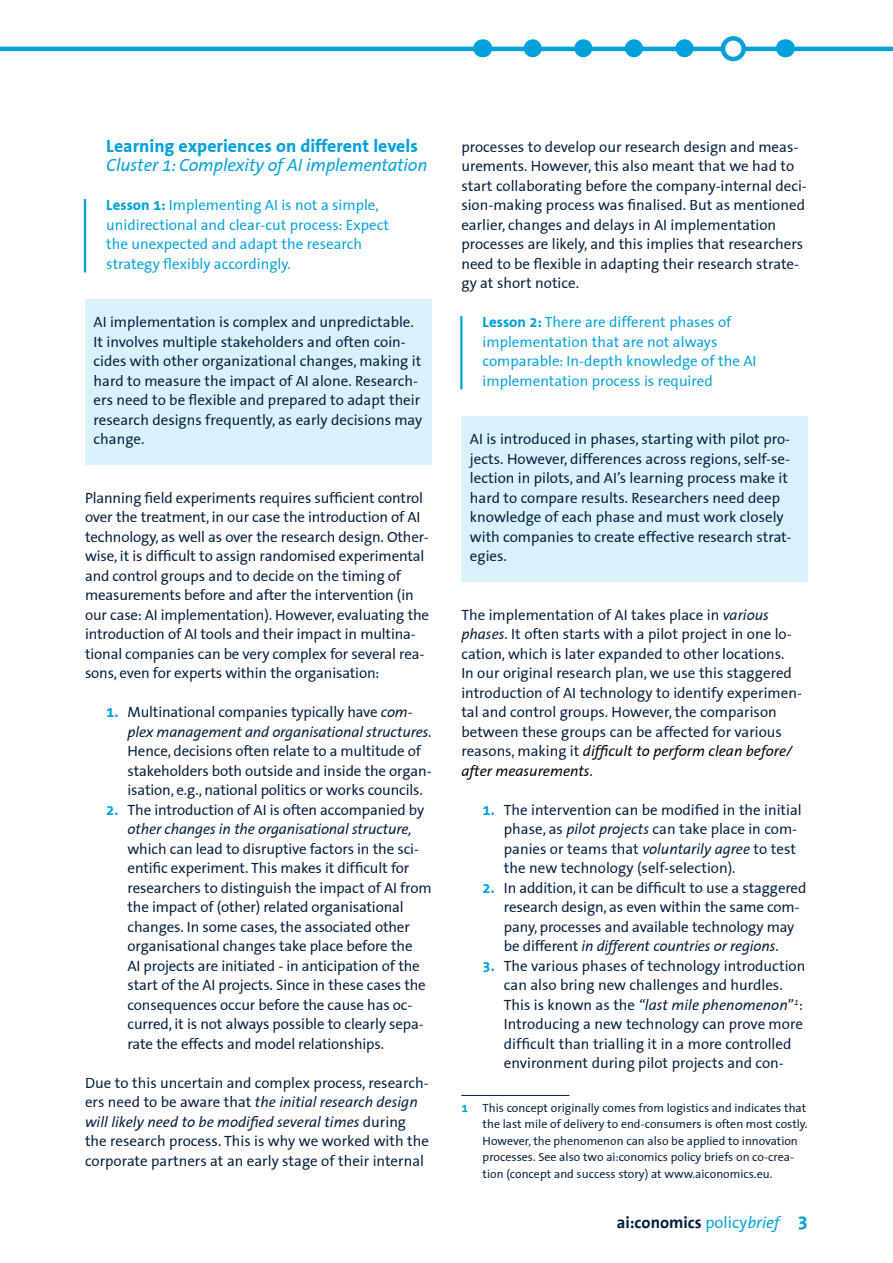
<style>
.page{position:relative;width:893px;height:1263px;background:#fff}
.page>*{position:absolute;margin:0;border:0;box-sizing:border-box;transform-origin:0 0}
.Heading_3{font:italic 18px "The Sans Correspondence";letter-spacing:-.01em;color:#00a1db}
.Heading_2{font:700 18px "The Sans Correspondence";color:#00a1db}
.t1{font:700 16.5px "The Sans";color:#001c3d}
.Bodytext_niet_inspring{font:15px/19.5px "The Sans Correspondence";color:#001c3d}
.numbering{font:15px/19.5px "The Sans Correspondence";letter-spacing:-.01em;color:#001c3d}
.box{font:15px/19.5px "The Sans Correspondence";color:#001c3d}
.quote{font:15px/19.5px "The Sans Correspondence";color:#00a1db}
.Footnote_text{font:12px/16.5px "The Sans Correspondence";color:#001c3d}
.s1{font-weight:700}
.s2{font-weight:700;color:#00a1db}
.s3{font-style:italic}
.s4{font-style:italic;color:#000}
.s5{font-family:"The Sans Correspondence";font-weight:400;color:#00a1db}
.s6{font-family:"The Sans Correspondence";font-weight:400;font-style:italic;color:#00a1db}
.s7{font-family:"The Sans Correspondence";font-size:19.5px;color:#00a1db}
</style>
<div class="page">
<svg style="left:533px;top:39px;width:227px;height:18px"></svg>
<svg style="left:482px;top:39px;width:1px;height:18px"></svg>
<svg style="left:785px;top:39px;width:1px;height:18px"></svg>
<hr style="left:0;top:47px;width:893px;height:4px;background:#00a1db">
<svg style="left:723px;top:38px;width:21px;height:21px"></svg>
<div style="left:721px;top:36px;width:25px;height:25px;border:4px solid #00a1db;border-radius:50%"></div>
<hr style="left:84px;top:199px;width:2px;height:73px;background:#00a1db">
<div style="left:85px;top:299px;width:347px;height:166px;background:#d9f1fa"></div>
<hr style="left:460px;top:316px;width:2px;height:73px;background:#00a1db">
<div style="left:461px;top:416px;width:347px;height:166px;background:#d9f1fa"></div>
<hr style="left:461px;top:1095px;width:108px;height:1px;background:#001c3d">
<h2 class="Heading_2" style="left:106px;top:136px;width:313px">Learning experiences on different levels</h2>
<h3 class="Heading_3" style="left:106px;top:156px;width:323px">Cluster 1: Complexity of AI implementation</h3>
<p class="quote" style="left:106px;top:196px;width:284px"><span class="s1">Lesson 1:</span> Implementing AI is not a simple, unidirectional and clear-cut process: Expect the unexpected and adapt the research strategy flexibly accordingly.</p>
<p class="box" style="left:94px;top:313px;width:330px">AI implementation is complex and unpredictable.<br>It involves multiple stakeholders and often coin&shy;cides with other organizational changes, making it hard to measure the impact of AI alone. Research&shy;ers need to be flexible and prepared to adapt their research designs frequently, as early decisions may change.</p>
<p class="Bodytext_niet_inspring" style="left:85px;top:488px;width:346px">Planning field experiments requires sufficient control over the treatment, in our case the introduction of AI technology, as well as over the research design. Other&shy;wise, it is difficult to assign randomised experimental and control groups and to decide on the timing of measurements before and after the intervention (in our case: AI implementation). However, evaluating the introduction of AI tools and their impact in multina&shy;tional companies can be very complex for several rea&shy;sons, even for experts within the organisation:</p>
<p class="numbering" style="left:128px;top:703px;width:306px;text-indent:-21px"><span class="s2">1.</span> Multinational companies typically have <span class="s3">com&shy;plex management and organisational structures</span>.<br>Hence, decisions often relate to a multitude of stakeholders both outside and inside the organ&shy;isation, e.g., national politics or works councils.</p>
<p class="numbering" style="left:128px;top:800px;width:306px;text-indent:-21px"><span class="s2">2.</span> The introduction of AI is often accompanied by <span class="s3">other changes in the organisational structure, </span>which can lead to disruptive factors in the sci&shy;entific experiment. This makes it difficult for researchers to distinguish the impact of AI from the impact of (other) related organisational changes. In some cases, the associated other organisational changes take place before the<br>AI projects are initiated - in anticipation of the start of the AI projects. Since in these cases the consequences occur before the cause has oc&shy;curred, it is not always possible to clearly sepa&shy;rate the effects and model relationships.</p>
<p class="Bodytext_niet_inspring" style="left:85px;top:1073px;width:345px">Due to this uncertain and complex process, research&shy;ers need to be aware that <span class="s3">the initial research design will likely need to be modified several times</span> during the research process. This is why we worked with the corporate partners at an early stage of their internal</p>
<p class="Bodytext_niet_inspring" style="left:461px;top:137px;width:347px">processes to develop our research design and meas&shy;urements. However, this also meant that we had to start collaborating before the company-internal deci&shy;sion-making process was finalised. But as mentioned earlier, changes and delays in AI implementation processes are likely, and this implies that researchers need to be flexible in adapting their research strate&shy;gy at short notice.</p>
<p class="quote" style="left:483px;top:313px;width:275px"><span class="s1">Lesson 2:</span> There are different phases of implementation that are not always comparable: In-depth knowledge of the AI implementation process is required</p>
<p class="box" style="left:470px;top:430px;width:323px">AI is introduced in phases, starting with pilot pro&shy;jects. However, differences across regions, self-se&shy;lection in pilots, and AI’s learning process make it hard to compare results. Researchers need deep knowledge of each phase and must work closely with companies to create effective research strat&shy;egies.</p>
<p class="Bodytext_niet_inspring" style="left:461px;top:605px;width:342px">The implementation of AI takes place in <span class="s3">various phases</span>. It often starts with a pilot project in one lo&shy;cation, which is later expanded to other locations.<br>In our original research plan, we use this staggered introduction of AI technology to identify experimen&shy;tal and control groups. However, the comparison between these groups can be affected for various reasons, making it <span class="s4">difficult to perform clean before/ after measurements</span>.</p>
<p class="numbering" style="left:504px;top:800px;width:299px;text-indent:-21px"><span class="s2">1.</span> The intervention can be modified in the initial phase, as <span class="s3">pilot projects</span> can take place in com&shy;panies or teams that <span class="s3">voluntarily agree</span> to test the new technology (self-selection).</p>
<p class="numbering" style="left:504px;top:878px;width:304px;text-indent:-21px"><span class="s2">2.</span> In addition, it can be difficult to use a staggered research design, as even within the same com&shy;pany, processes and available technology may be different <span class="s3">in different countries or regions</span>.</p>
<p class="numbering" style="left:504px;top:956px;width:303px;text-indent:-21px"><span class="s2">3.</span> The various phases of technology introduction can also bring new challenges and hurdles.<br>This is known as the <span class="s3">“last mile phenomenon</span>”<sup>1</sup>:<br>Introducing a new technology can prove more difficult than trialling it in a more controlled environment during pilot projects and con-</p>
<p class="Footnote_text" style="left:483px;top:1100px;width:326px;text-indent:-21px"><span class="s2">1</span> This concept originally comes from logistics and indicates that the last mile of delivery to end-consumers is often most costly.<br>However, the phenomenon can also be applied to innovation processes. See also two ai:conomics policy briefs on co-crea&shy;tion (concept and success story) at www.aiconomics.eu.</p>
<p class="t1" style="left:617px;top:1208px;width:193px">ai:conomics <span class="s5">policy</span><span class="s6">brief</span> <span class="s7">3</span></p>
</div>
